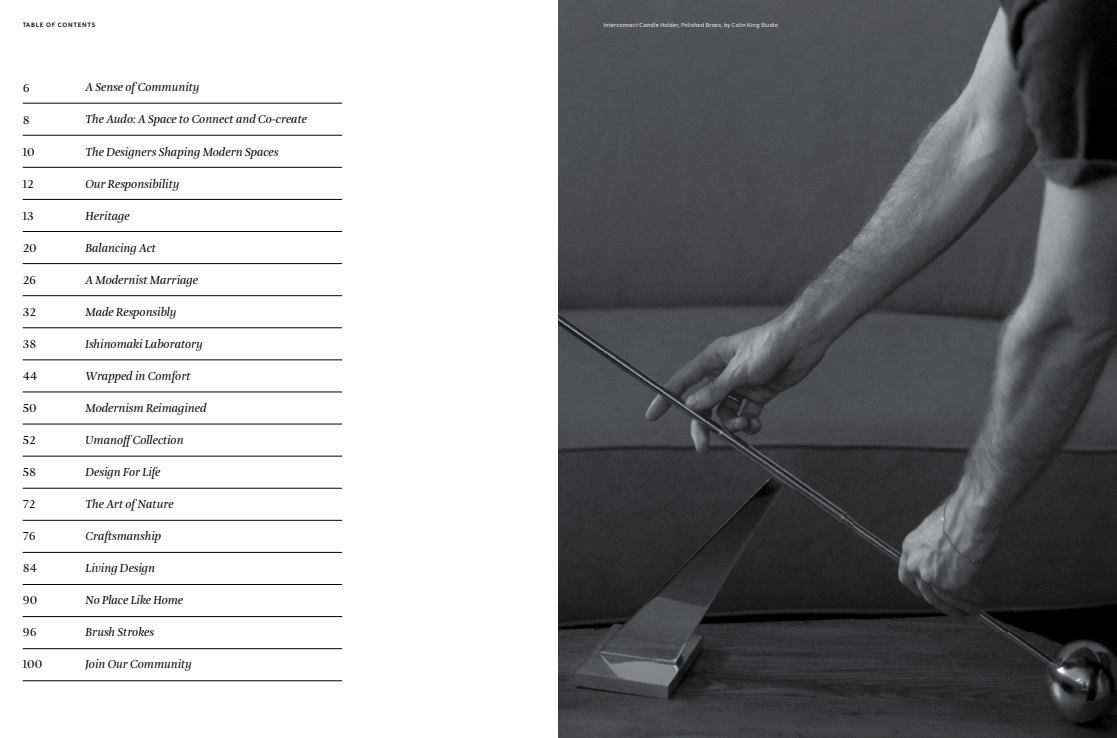
<style>
.page{position:relative;width:1117px;height:738px;background:#fff}
.page>*{position:absolute;margin:0;border:0;box-sizing:border-box;transform-origin:0 0}
.t1{font:italic 12px "Amalia Pro";color:#000}
.t2{font:12px "Amalia Pro";color:#000}
.t3{font:600 6px "The Wave";letter-spacing:.12em;color:#000}
.t4{font:5.5px "The Wave";letter-spacing:.035em;color:#fff}
</style>
<div class="page">
<img style="left:558px;top:0;width:559px;height:737px">
<hr style="left:23px;top:103px;width:319px;height:1px;background:#000">
<hr style="left:23px;top:135px;width:319px;height:1px;background:#000">
<hr style="left:23px;top:167px;width:319px;height:1px;background:#000">
<hr style="left:23px;top:199px;width:319px;height:1px;background:#000">
<hr style="left:23px;top:391px;width:319px;height:1px;background:#000">
<hr style="left:23px;top:231px;width:319px;height:1px;background:#000">
<hr style="left:23px;top:423px;width:319px;height:1px;background:#000">
<hr style="left:23px;top:263px;width:319px;height:1px;background:#000">
<hr style="left:23px;top:455px;width:319px;height:1px;background:#000">
<hr style="left:23px;top:584px;width:319px;height:1px;background:#000">
<hr style="left:23px;top:295px;width:319px;height:1px;background:#000">
<hr style="left:23px;top:487px;width:319px;height:1px;background:#000">
<hr style="left:23px;top:616px;width:319px;height:1px;background:#000">
<hr style="left:23px;top:327px;width:319px;height:1px;background:#000">
<hr style="left:23px;top:519px;width:319px;height:1px;background:#000">
<hr style="left:23px;top:648px;width:319px;height:1px;background:#000">
<hr style="left:23px;top:359px;width:319px;height:1px;background:#000">
<hr style="left:23px;top:551px;width:319px;height:1px;background:#000">
<hr style="left:23px;top:680px;width:319px;height:1px;background:#000">
<p class="t3" style="left:23px;top:21px;width:74px">TABLE OF CONTENTS</p>
<p class="t4" style="left:604px;top:21px;width:176px">Interconnect Candle Holder, Polished Brass, by Colin King Studio</p>
<p class="t2" style="left:23px;top:80px;width:9px">6</p>
<p class="t2" style="left:23px;top:112px;width:9px">8</p>
<p class="t2" style="left:23px;top:144px;width:13px">10</p>
<p class="t2" style="left:23px;top:176px;width:12px">12</p>
<p class="t2" style="left:23px;top:208px;width:13px">13</p>
<p class="t2" style="left:23px;top:240px;width:16px">20</p>
<p class="t2" style="left:23px;top:272px;width:15px">26</p>
<p class="t2" style="left:23px;top:304px;width:15px">32</p>
<p class="t2" style="left:23px;top:336px;width:15px">38</p>
<p class="t2" style="left:23px;top:368px;width:17px">44</p>
<p class="t2" style="left:23px;top:400px;width:16px">50</p>
<p class="t2" style="left:23px;top:432px;width:15px">52</p>
<p class="t2" style="left:23px;top:464px;width:15px">58</p>
<p class="t2" style="left:23px;top:496px;width:14px">72</p>
<p class="t2" style="left:23px;top:528px;width:15px">76</p>
<p class="t2" style="left:23px;top:560px;width:16px">84</p>
<p class="t2" style="left:23px;top:592px;width:16px">90</p>
<p class="t2" style="left:23px;top:624px;width:16px">96</p>
<p class="t2" style="left:23px;top:656px;width:21px">100</p>
<p class="t1" style="left:86px;top:80px;width:115px">A Sense of Community</p>
<p class="t1" style="left:86px;top:112px;width:223px">The Audo: A Space to Connect and Co-create</p>
<p class="t1" style="left:86px;top:144px;width:194px">The Designers Shaping Modern Spaces</p>
<p class="t1" style="left:86px;top:176px;width:95px">Our Responsibility</p>
<p class="t1" style="left:86px;top:208px;width:46px">Heritage</p>
<p class="t1" style="left:86px;top:240px;width:72px">Balancing Act</p>
<p class="t1" style="left:86px;top:272px;width:114px">A Modernist Marriage</p>
<p class="t1" style="left:86px;top:304px;width:92px">Made Responsibly</p>
<p class="t1" style="left:86px;top:336px;width:119px">Ishinomaki Laboratory</p>
<p class="t1" style="left:86px;top:368px;width:107px">Wrapped in Comfort</p>
<p class="t1" style="left:86px;top:400px;width:123px">Modernism Reimagined</p>
<p class="t1" style="left:86px;top:432px;width:100px">UmanoffCollection</p>
<p class="t1" style="left:86px;top:464px;width:77px">Design For Life</p>
<p class="t1" style="left:86px;top:496px;width:90px">The Art of Nature</p>
<p class="t1" style="left:86px;top:528px;width:77px">Craftsmanship</p>
<p class="t1" style="left:86px;top:560px;width:71px">Living Design</p>
<p class="t1" style="left:86px;top:592px;width:99px">No Place Like Home</p>
<p class="t1" style="left:86px;top:624px;width:70px">Brush Strokes</p>
<p class="t1" style="left:86px;top:656px;width:108px">Join Our Community</p>
</div>
